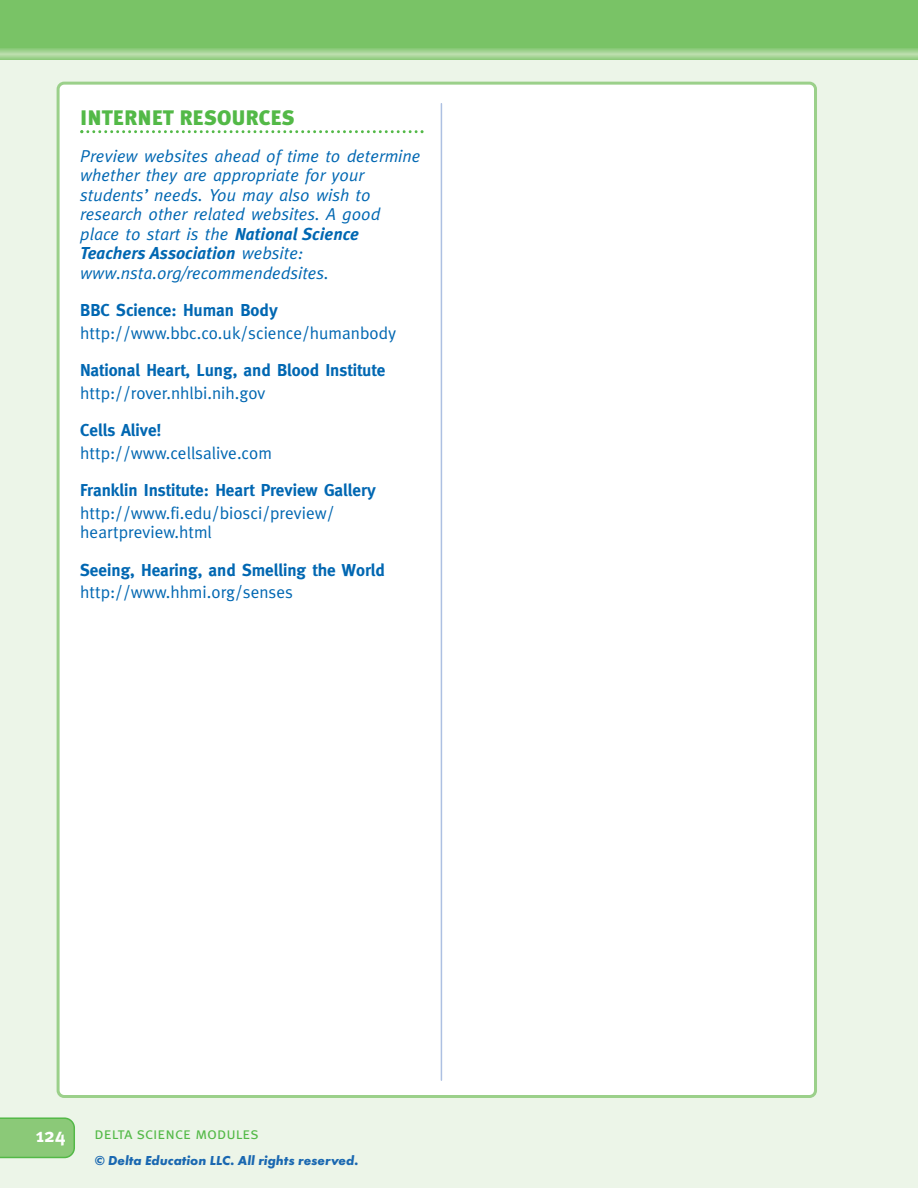
<style>
.page{position:relative;width:918px;height:1188px;background:#ecf5e8}
.page>*{position:absolute;margin:0;border:0;box-sizing:border-box;transform-origin:0 0}
.t1{font:900 21px "Meta Plus";color:#53b947}
.t2{font:700 19.5px "Meta";color:#fff}
.t3{font:italic 17.25px/19.5px "Meta";color:#0067b2}
.t4{font:17.25px/19.5px "Meta Plus Normal";color:#0067b2}
.t5{font:700 17.25px "Meta";color:#0067b2}
.t6{font:italic 700 17.25px "Meta Plus";color:#0067b2}
.t7{font:16.5px "Meta Plus Normal Caps";color:#53b947}
.t8{font:italic 700 13.5px "Futura T";color:#1a68b1}
.s1{font-family:"Meta Plus";font-weight:700}
.s2{font-family:"Meta";font-weight:400}
</style>
<div class="page">
<div style="left:0;top:0;width:918px;height:49px;background:#79c366"></div>
<div style="left:0;top:49px;width:918px;height:10px;background:#90cc80"></div>
<div style="left:0;top:50px;width:918px;height:8px;background:#9bd08a"></div>
<div style="left:0;top:51px;width:918px;height:6px;background:#a3d394"></div>
<hr style="left:0;top:52px;width:918px;height:4px;background:#add79e">
<hr style="left:0;top:53px;width:918px;height:2px;background:#b8dca9">
<hr style="left:0;top:54px;width:918px;height:1px;background:#bcdead">
<div style="left:57px;top:82px;width:760px;height:1016px;background:#fff"></div>
<svg style="left:80px;top:130px;width:344px;height:3px"></svg>
<svg style="left:0;top:1117px;width:75px;height:41px;background:#88c876"></svg>
<hr style="left:441px;top:104px;width:1px;height:976px;background:#adc0e2">
<p class="t1" style="left:80px;top:110px;width:216px">INTERNET RESOURCES</p>
<p class="t3" style="left:80px;top:148px;width:342px">Preview websites ahead of time to determine whether they are appropriate for your students’ needs. You may also wish to research other related websites. A good place to start is the <span class="s1">National Science</span></p>
<p class="t6" style="left:80px;top:247px;width:224px">Teachers Association <span class="s2">website:</span></p>
<p class="t3" style="left:80px;top:265px;width:250px">www.nsta.org/recommendedsites.</p>
<p class="t5" style="left:80px;top:304px;width:199px">BBC Science: Human Body</p>
<p class="t4" style="left:80px;top:325px;width:317px">http://www.bbc.co.uk/science/humanbody</p>
<p class="t5" style="left:80px;top:364px;width:307px">National Heart, Lung, and Blood Institute</p>
<p class="t4" style="left:80px;top:385px;width:187px">http://rover.nhlbi.nih.gov</p>
<p class="t5" style="left:80px;top:424px;width:82px">Cells Alive!</p>
<p class="t4" style="left:80px;top:445px;width:193px">http://www.cellsalive.com</p>
<p class="t5" style="left:80px;top:484px;width:297px">Franklin Institute: Heart Preview Gallery</p>
<p class="t4" style="left:80px;top:505px;width:256px">http://www.fi.edu/biosci/preview/ heartpreview.html</p>
<p class="t5" style="left:80px;top:563px;width:306px">Seeing, Hearing, and Smelling the World</p>
<p class="t4" style="left:80px;top:584px;width:214px">http://www.hhmi.org/senses</p>
<p class="t2" style="left:35px;top:1128px;width:31px">124</p>
<p class="t7" style="left:94px;top:1124px;width:166px">delta science modules</p>
<p class="t8" style="left:95px;top:1155px;width:265px">© Delta Education LLC. All rights reserved.</p>
</div>
